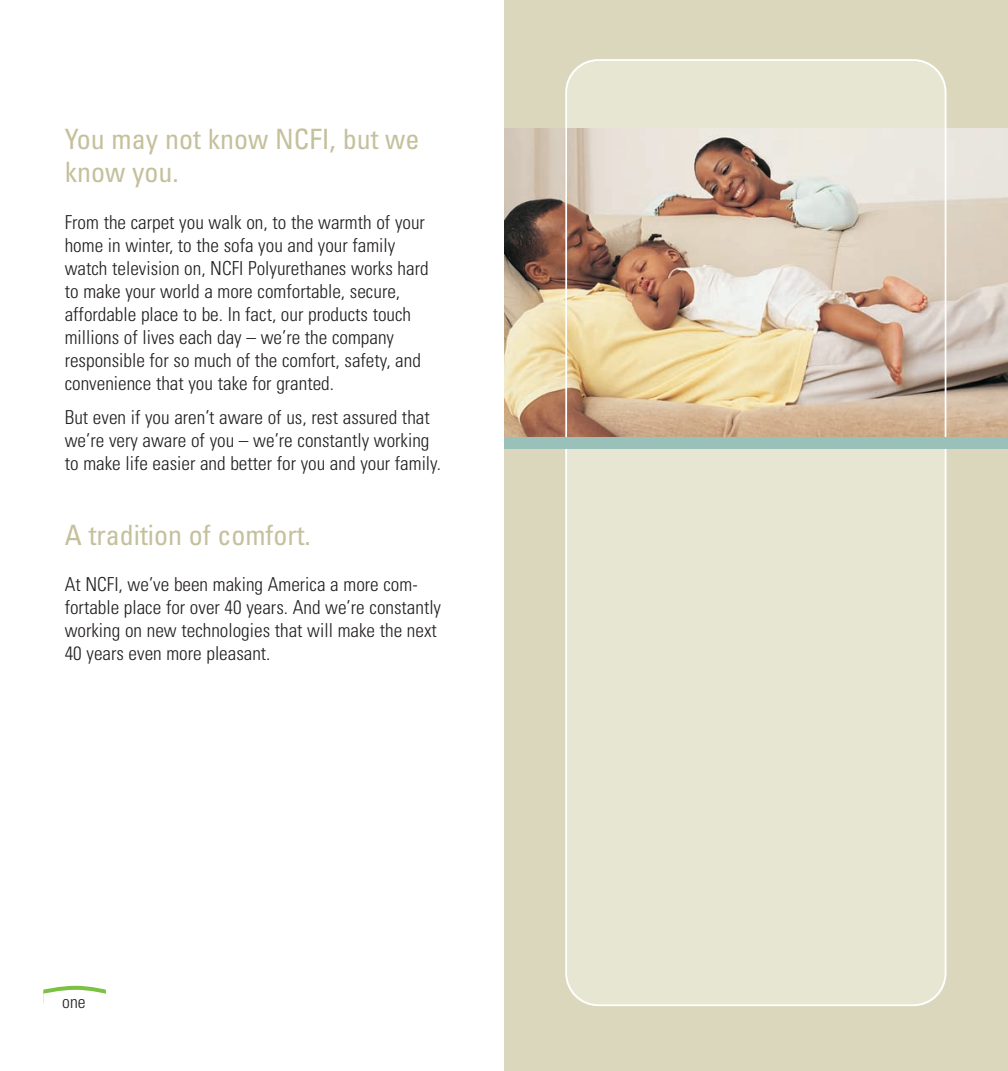
<style>
.page{position:relative;width:1008px;height:1071px;background:#fff}
.page>*{position:absolute;margin:0;border:0;box-sizing:border-box;transform-origin:0 0}
.t1{font:condensed 28px/33.6px "Univers LT Std";color:#c5c09c}
.t2{font:300 condensed 19.25px/23.1px "Univers LT Std";color:#231f20}
.t3{font:300 condensed 17.5px "Univers LT Std";color:#231f20}
</style>
<div class="page">
<svg style="left:43px;top:986px;width:63px;height:17px"></svg>
<div style="left:504px;top:0;width:504px;height:1071px;background:#dad7bd"></div>
<img style="left:504px;top:128px;width:504px;height:309px">
<svg style="left:565px;top:59px;width:381px;height:947px;background:#e1dac6"></svg>
<div style="left:504px;top:437px;width:504px;height:12px;background:#99c1b9"></div>
<h1 class="t1" style="left:65px;top:124px;width:356px">You may not know NCFI, but we know you.</h1>
<p class="t2" style="left:65px;top:212px;width:365px">From the carpet you walk on, to the warmth of your home in winter, to the sofa you and your family watch television on, NCFI Polyurethanes works hard to make your world a more comfortable, secure, affordable place to be. In fact, our products touch millions of lives each day – we’re the company responsible for so much of the comfort, safety, and convenience that you take for granted.</p>
<p class="t2" style="left:65px;top:407px;width:378px">But even if you aren’t aware of us, rest assured that we’re very aware of you – we’re constantly working to make life easier and better for you and your family.</p>
<h1 class="t1" style="left:65px;top:520px;width:248px">A tradition of comfort.</h1>
<p class="t2" style="left:65px;top:574px;width:378px">At NCFI, we’ve been making America a more com&shy;fortable place for over 40 years. And we’re constantly working on new technologies that will make the next 40 years even more pleasant.</p>
<p class="t3" style="left:62px;top:995px;width:25px">one</p>
</div>
